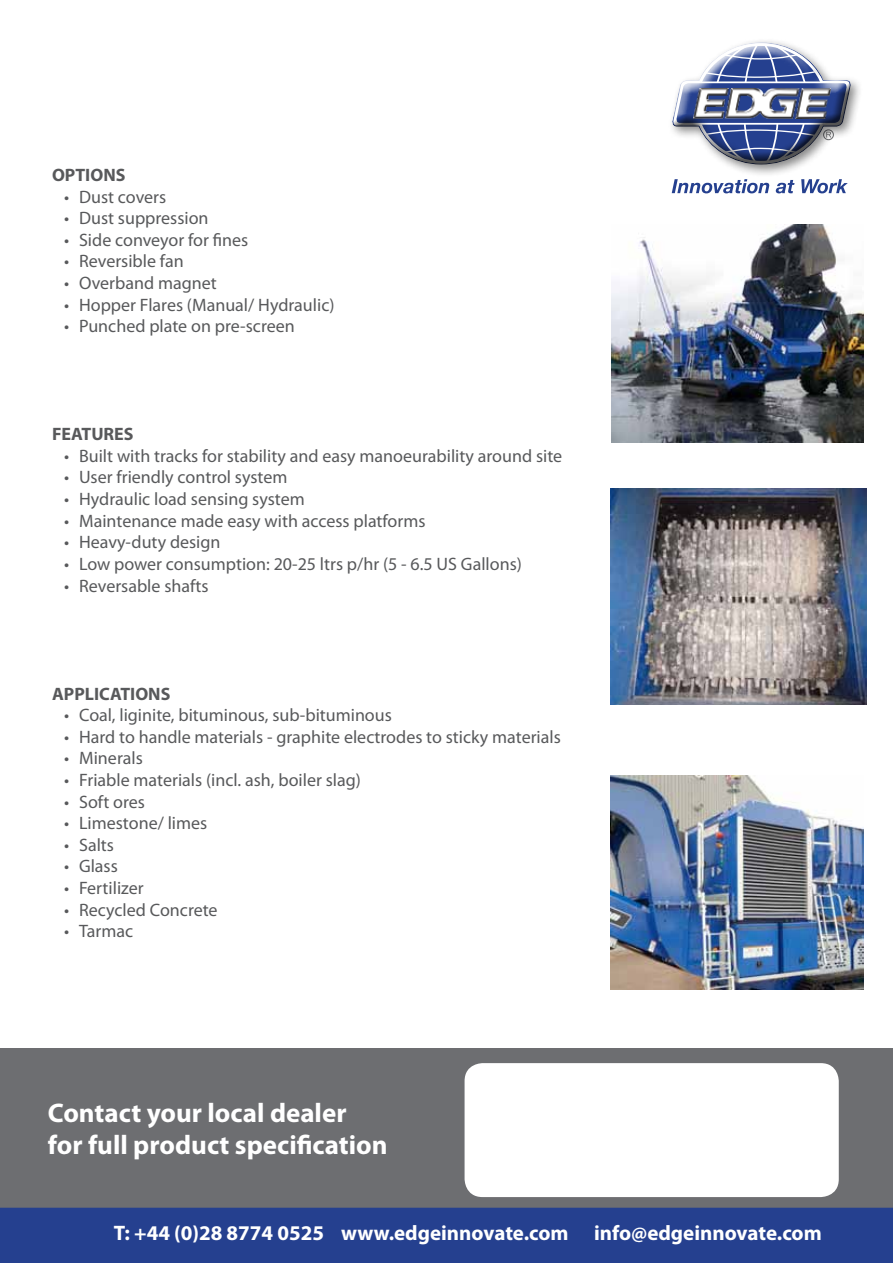
<style>
.page{position:relative;width:893px;height:1263px;background:#fff}
.page>*{position:absolute;margin:0;border:0;box-sizing:border-box;transform-origin:0 0}
.t1{font:700 27px/32.4px "Myriad Pro";color:#fff}
.t2{font:700 21px "Myriad Pro";color:#fff}
.t3{font:18px "Myriad Pro";color:#58595b}
.t4{font:700 18px "Myriad Pro";color:#58595b}
</style>
<div class="page">
<div style="left:0;top:1048px;width:893px;height:215px;background:#6d6e71"></div>
<div style="left:0;top:1208px;width:893px;height:55px;background:#25408f"></div>
<div style="left:465px;top:1063px;width:374px;height:134px;background:#fff;border-radius:18px"></div>
<div style="left:668px;top:38px;width:195px;height:140px;background:#000;opacity:.47"></div>
<svg style="left:668px;top:41px;width:192px;height:22px"></svg>
<div style="left:663px;top:63px;width:197px;height:101px;background:#000;opacity:.68"></div>
<img style="left:693px;top:88px;width:138px;height:30px">
<svg style="left:672px;top:179px;width:176px;height:14px"></svg>
<img style="left:610px;top:488px;width:257px;height:217px">
<img style="left:611px;top:775px;width:252px;height:214px">
<img style="left:612px;top:225px;width:251px;height:218px">
<p class="t4" style="left:52px;top:163px;width:75px">OPTIONS</p>
<p class="t3" style="left:64px;top:185px;width:104px">• Dust covers</p>
<p class="t3" style="left:64px;top:207px;width:146px">• Dust suppression</p>
<p class="t3" style="left:64px;top:229px;width:186px">• Side conveyor for fines</p>
<p class="t3" style="left:64px;top:250px;width:121px">• Reversible fan</p>
<p class="t3" style="left:64px;top:272px;width:154px">• Overband magnet</p>
<p class="t3" style="left:64px;top:293px;width:272px">• Hopper Flares (Manual/ Hydraulic)</p>
<p class="t3" style="left:64px;top:315px;width:232px">• Punched plate on pre-screen</p>
<p class="t4" style="left:52px;top:422px;width:83px">FEATURES</p>
<p class="t3" style="left:64px;top:445px;width:500px">• Built with tracks for stability and easy manoeurability around site</p>
<p class="t3" style="left:64px;top:466px;width:225px">• User friendly control system</p>
<p class="t3" style="left:64px;top:488px;width:242px">• Hydraulic load sensing system</p>
<p class="t3" style="left:64px;top:509px;width:363px">• Maintenance made easy with access platforms</p>
<p class="t3" style="left:64px;top:531px;width:158px">• Heavy-duty design</p>
<p class="t3" style="left:64px;top:553px;width:459px">• Low power consumption: 20-25 ltrs p/hr (5 - 6.5 US Gallons)</p>
<p class="t3" style="left:64px;top:574px;width:146px">• Reversable shafts</p>
<p class="t4" style="left:52px;top:682px;width:120px">APPLICATIONS</p>
<p class="t3" style="left:64px;top:704px;width:329px">• Coal, liginite, bituminous, sub-bituminous</p>
<p class="t3" style="left:64px;top:725px;width:498px">• Hard to handle materials - graphite electrodes to sticky materials</p>
<p class="t3" style="left:64px;top:747px;width:80px">• Minerals</p>
<p class="t3" style="left:64px;top:769px;width:298px">• Friable materials (incl. ash, boiler slag)</p>
<p class="t3" style="left:64px;top:790px;width:82px">• Soft ores</p>
<p class="t3" style="left:64px;top:812px;width:145px">• Limestone/ limes</p>
<p class="t3" style="left:64px;top:833px;width:51px">• Salts</p>
<p class="t3" style="left:64px;top:855px;width:55px">• Glass</p>
<p class="t3" style="left:64px;top:877px;width:81px">• Fertilizer</p>
<p class="t3" style="left:64px;top:898px;width:155px">• Recycled Concrete</p>
<p class="t3" style="left:64px;top:920px;width:71px">• Tarmac</p>
<h1 class="t1" style="left:48px;top:1095px;width:341px">Contact your local dealer for full product specification</h1>
<p class="t2" style="left:114px;top:1220px;width:709px">T: +44 (0)28 8774 0525 www.edgeinnovate.com info@edgeinnovate.com</p>
</div>
